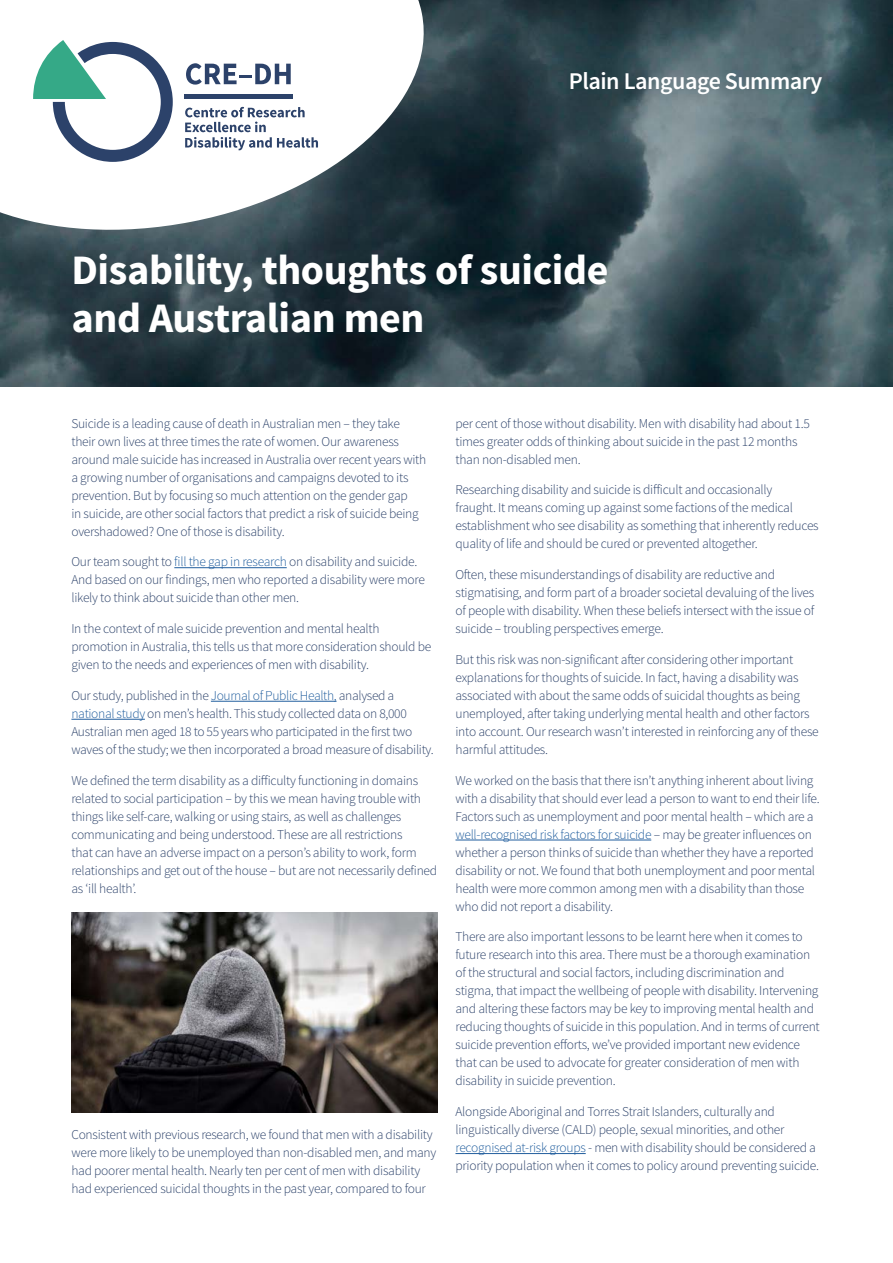
<style>
.page{position:relative;width:893px;height:1263px;background:#fff}
.page>*{position:absolute;margin:0;border:0;box-sizing:border-box;transform-origin:0 0}
.HEADING{font:700 42px/48px "Source Sans Pro";letter-spacing:-.01em;color:#fff}
.Heading_1{font:600 24px "Source Sans Pro";letter-spacing:-.02em;color:#fff}
.Body_copy{font:300 13.5px/18px "Source Sans Pro";letter-spacing:-.02em;color:#2c426a}
.s1{color:#215e9e}
</style>
<div class="page">
<img style="left:0;top:0;width:893px;height:387px">
<hr style="left:174px;top:567px;width:113px;height:1px;background:#215e9e">
<hr style="left:211px;top:701px;width:126px;height:1px;background:#215e9e">
<hr style="left:71px;top:719px;width:74px;height:1px;background:#215e9e">
<hr style="left:455px;top:840px;width:196px;height:1px;background:#215e9e">
<hr style="left:455px;top:1153px;width:131px;height:1px;background:#215e9e">
<svg style="left:0;top:0;width:439px;height:250px"></svg>
<svg style="left:33px;top:40px;width:140px;height:122px"></svg>
<svg style="left:186px;top:63px;width:105px;height:22px"></svg>
<div style="left:185px;top:94px;width:108px;height:5px;background:#2c426a"></div>
<svg style="left:185px;top:107px;width:133px;height:43px"></svg>
<img style="left:71px;top:913px;width:367px;height:199px">
<p class="Heading_1" style="left:569px;top:66px;width:255px">Plain Language Summary</p>
<p class="HEADING" style="left:71px;top:248px;width:539px">Disability, thoughts of suicide and Australian men</p>
<p class="Body_copy" style="left:71px;top:414px;width:356px">Suicide is a leading cause of death in Australian men – they take their own lives at three times the rate of women. Our awareness around male suicide has increased in Australia over recent years with a growing number of organisations and campaigns devoted to its prevention. But by focusing so much attention on the gender gap<br>in suicide, are other social factors that predict a risk of suicide being overshadowed? One of those is disability.</p>
<p class="Body_copy" style="left:71px;top:553px;width:355px">Our team sought to <span class="s1">fill the gap in research</span> on disability and suicide.<br>And based on our findings, men who reported a disability were more likely to think about suicide than other men.</p>
<p class="Body_copy" style="left:71px;top:620px;width:361px">In the context of male suicide prevention and mental health promotion in Australia, this tells us that more consideration should be given to the needs and experiences of men with disability.</p>
<p class="Body_copy" style="left:71px;top:686px;width:364px">Our study, published in the <span class="s1">Journal of Public Health,</span> analysed a <span class="s1">national study</span> on men’s health. This study collected data on 8,000<br>Australian men aged 18 to 55 years who participated in the first two waves of the study; we then incorporated a broad measure of disability.</p>
<p class="Body_copy" style="left:71px;top:771px;width:367px">We defined the term disability as a difficulty functioning in domains related to social participation – by this we mean having trouble with things like self-care, walking or using stairs, as well as challenges communicating and being understood. These are all restrictions<br>that can have an adverse impact on a person’s ability to work, form relationships and get out of the house – but are not necessarily defined as ‘ill health’.</p>
<p class="Body_copy" style="left:71px;top:1126px;width:366px">Consistent with previous research, we found that men with a disability were more likely to be unemployed than non-disabled men, and many had poorer mental health. Nearly ten per cent of men with disability had experienced suicidal thoughts in the past year, compared to four</p>
<p class="Body_copy" style="left:455px;top:414px;width:356px">per cent of those without disability. Men with disability had about 1.5 times greater odds of thinking about suicide in the past 12 months than non-disabled men.</p>
<p class="Body_copy" style="left:455px;top:481px;width:365px">Researching disability and suicide is difficult and occasionally<br>fraught. It means coming up against some factions of the medical establishment who see disability as something that inherently reduces quality of life and should be cured or prevented altogether.</p>
<p class="Body_copy" style="left:455px;top:566px;width:360px">Often, these misunderstandings of disability are reductive and stigmatising, and form part of a broader societal devaluing of the lives of people with disability. When these beliefs intersect with the issue of suicide – troubling perspectives emerge.</p>
<p class="Body_copy" style="left:455px;top:650px;width:365px">But this risk was non-significant after considering other important explanations for thoughts of suicide. In fact, having a disability was associated with about the same odds of suicidal thoughts as being unemployed, after taking underlying mental health and other factors into account. Our research wasn’t interested in reinforcing any of these harmful attitudes.</p>
<p class="Body_copy" style="left:455px;top:771px;width:366px">We worked on the basis that there isn’t anything inherent about living with a disability that should ever lead a person to want to end their life.<br>Factors such as unemployment and poor mental health – which are a <span class="s1">well-recognised risk factors for suicide</span> – may be greater influences on whether a person thinks of suicide than whether they have a reported disability or not. We found that both unemployment and poor mental health were more common among men with a disability than those who did not report a disability.</p>
<p class="Body_copy" style="left:455px;top:928px;width:366px">There are also important lessons to be learnt here when it comes to future research into this area. There must be a thorough examination of the structural and social factors, including discrimination and stigma, that impact the wellbeing of people with disability. Intervening and altering these factors may be key to improving mental health and reducing thoughts of suicide in this population. And in terms of current suicide prevention efforts, we’ve provided important new evidence that can be used to advocate for greater consideration of men with disability in suicide prevention.</p>
<p class="Body_copy" style="left:455px;top:1103px;width:365px">Alongside Aboriginal and Torres Strait Islanders, culturally and linguistically diverse (CALD) people, sexual minorities, and other <span class="s1">recognised at-risk groups</span> - men with disability should be considered a priority population when it comes to policy around preventing suicide.</p>
</div>
